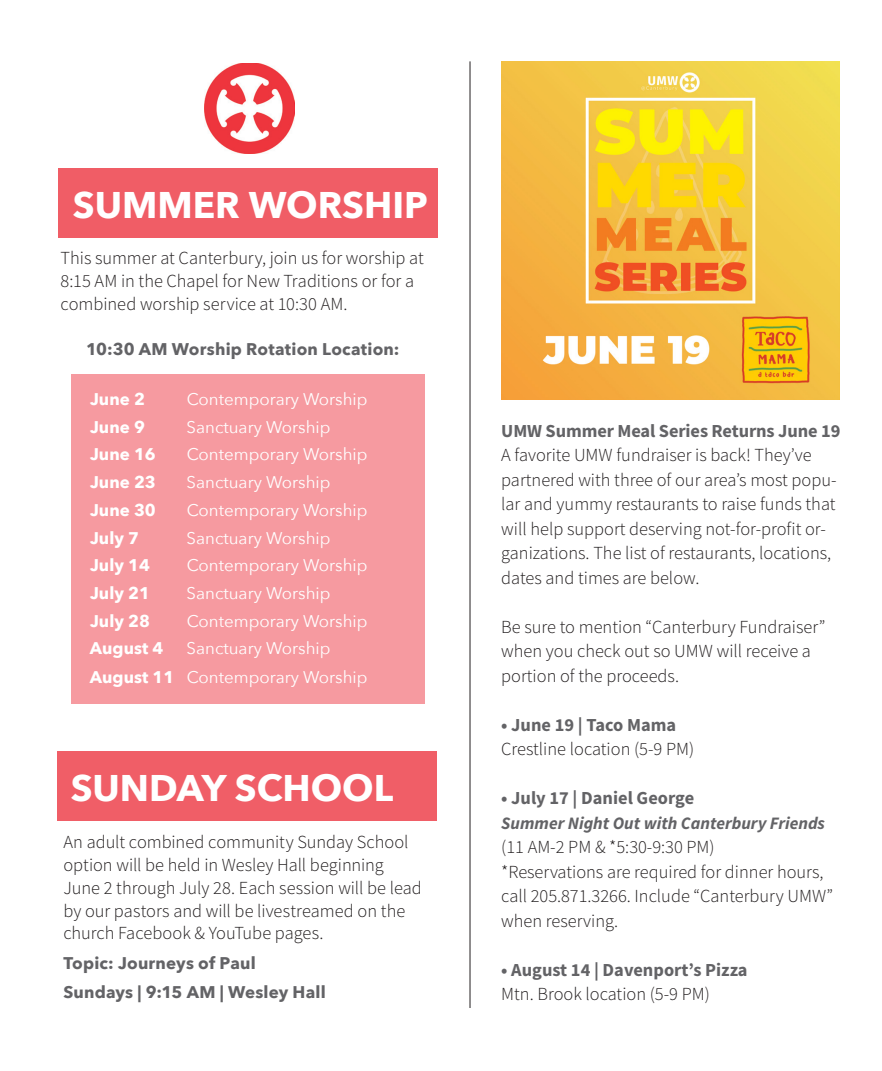
<style>
.page{position:relative;width:882px;height:1071px;background:#fff}
.page>*{position:absolute;margin:0;border:0;box-sizing:border-box;transform-origin:0 0}
.t1{font:700 37.1px "Avenir Next";color:#fff}
.t2{font:300 18.38px/24.5px "Source Sans Pro";color:#231f20}
.t3{font:700 18.38px "Source Sans Pro";color:#636366}
.t4{font:italic 700 17.5px "Source Sans Pro";color:#636366}
.t5{font:16.97px "Avenir Next";color:#fff}
.t6{font:700 16.97px "Avenir Next";letter-spacing:.01em;color:#636366}
.t7{font:700 16.97px "Avenir Next";color:#fff}
.s1{font-weight:700}
</style>
<div class="page">
<div style="left:71px;top:375px;width:353px;height:329px;background:#f69aa0"></div>
<div style="left:58px;top:169px;width:379px;height:69px;background:#f05d66"></div>
<div style="left:58px;top:752px;width:379px;height:69px;background:#f05e67"></div>
<img style="left:204px;top:63px;width:91px;height:90px">
<hr style="left:470px;top:61px;width:1px;height:947px;background:#231f20">
<img style="left:501px;top:61px;width:339px;height:339px">
<p class="t1" style="left:73px;top:173px;width:356px">SUMMER WORSHIP</p>
<p class="t2" style="left:61px;top:247px;width:365px;line-height:22.8px">This summer at Canterbury, join us for worship at<br>8:15 AM in the Chapel for New Traditions or for a combined worship service at 10:30 AM.</p>
<p class="t6" style="left:86px;top:334px;width:315px">10:30 AM Worship Rotation Location:</p>
<p class="t7" style="left:90px;top:384px;width:56px">June 2</p>
<p class="t5" style="left:187px;top:385px;width:182px">Contemporary Worship</p>
<p class="t7" style="left:90px;top:412px;width:56px">June 9</p>
<p class="t5" style="left:187px;top:412px;width:145px">Sanctuary Worship</p>
<p class="t7" style="left:90px;top:440px;width:67px">June 16</p>
<p class="t5" style="left:187px;top:440px;width:182px">Contemporary Worship</p>
<p class="t7" style="left:90px;top:467px;width:67px">June 23</p>
<p class="t5" style="left:187px;top:468px;width:145px">Sanctuary Worship</p>
<p class="t7" style="left:90px;top:495px;width:67px">June 30</p>
<p class="t5" style="left:187px;top:496px;width:182px">Contemporary Worship</p>
<p class="t7" style="left:90px;top:523px;width:51px">July 7</p>
<p class="t5" style="left:187px;top:523px;width:145px">Sanctuary Worship</p>
<p class="t7" style="left:90px;top:551px;width:61px">July 14</p>
<p class="t5" style="left:187px;top:551px;width:182px">Contemporary Worship</p>
<p class="t7" style="left:90px;top:578px;width:61px">July 21</p>
<p class="t5" style="left:187px;top:579px;width:145px">Sanctuary Worship</p>
<p class="t7" style="left:90px;top:606px;width:61px">July 28</p>
<p class="t5" style="left:187px;top:606px;width:182px">Contemporary Worship</p>
<p class="t7" style="left:90px;top:634px;width:75px">August 4</p>
<p class="t5" style="left:187px;top:634px;width:145px">Sanctuary Worship</p>
<p class="t5" style="left:90px;top:663px;width:279px"><span class="s1">August 11</span> Contemporary Worship</p>
<p class="t1" style="left:71px;top:756px;width:324px">SUNDAY SCHOOL</p>
<p class="t2" style="left:63px;top:831px;width:347px;line-height:22.8px">An adult combined community Sunday School option will be held in Wesley Hall beginning</p>
<p class="t2" style="left:63px;top:876px;width:360px;line-height:22.8px">June 2 through July 28. Each session will be lead by our pastors and will be livestreamed on the church Facebook &amp; YouTube pages.</p>
<p class="t6" style="left:63px;top:948px;width:194px">Topic: Journeys of Paul</p>
<p class="t6" style="left:63px;top:977px;width:264px">Sundays | 9:15 AM | Wesley Hall</p>
<p class="t3" style="left:501px;top:418px;width:341px">UMW Summer Meal Series Returns June 19</p>
<p class="t2" style="left:501px;top:443px;width:337px">A favorite UMW fundraiser is back! They’ve partnered with three of our area’s most popu&shy;lar and yummy restaurants to raise funds that will help support deserving not-for-profit or&shy;ganizations. The list of restaurants, locations, dates and times are below.</p>
<p class="t2" style="left:501px;top:615px;width:326px">Be sure to mention “Canterbury Fundraiser” when you check out so UMW will receive a portion of the proceeds.</p>
<p class="t3" style="left:501px;top:712px;width:176px">• June 19 | Taco Mama</p>
<p class="t2" style="left:501px;top:737px;width:194px">Crestline location (5-9 PM)</p>
<p class="t3" style="left:501px;top:786px;width:194px">• July 17 | Daniel George</p>
<p class="t4" style="left:501px;top:811px;width:325px">Summer Night Out with Canterbury Friends</p>
<p class="t2" style="left:501px;top:835px;width:215px">(11 AM-2 PM &amp; *5:30-9:30 PM)</p>
<p class="t2" style="left:501px;top:860px;width:333px">*Reservations are required for dinner hours, call 205.871.3266. Include “Canterbury UMW” when reserving.</p>
<p class="t3" style="left:501px;top:957px;width:248px">• August 14 | Davenport’s Pizza</p>
<p class="t2" style="left:501px;top:982px;width:210px">Mtn. Brook location (5-9 PM)</p>
</div>
